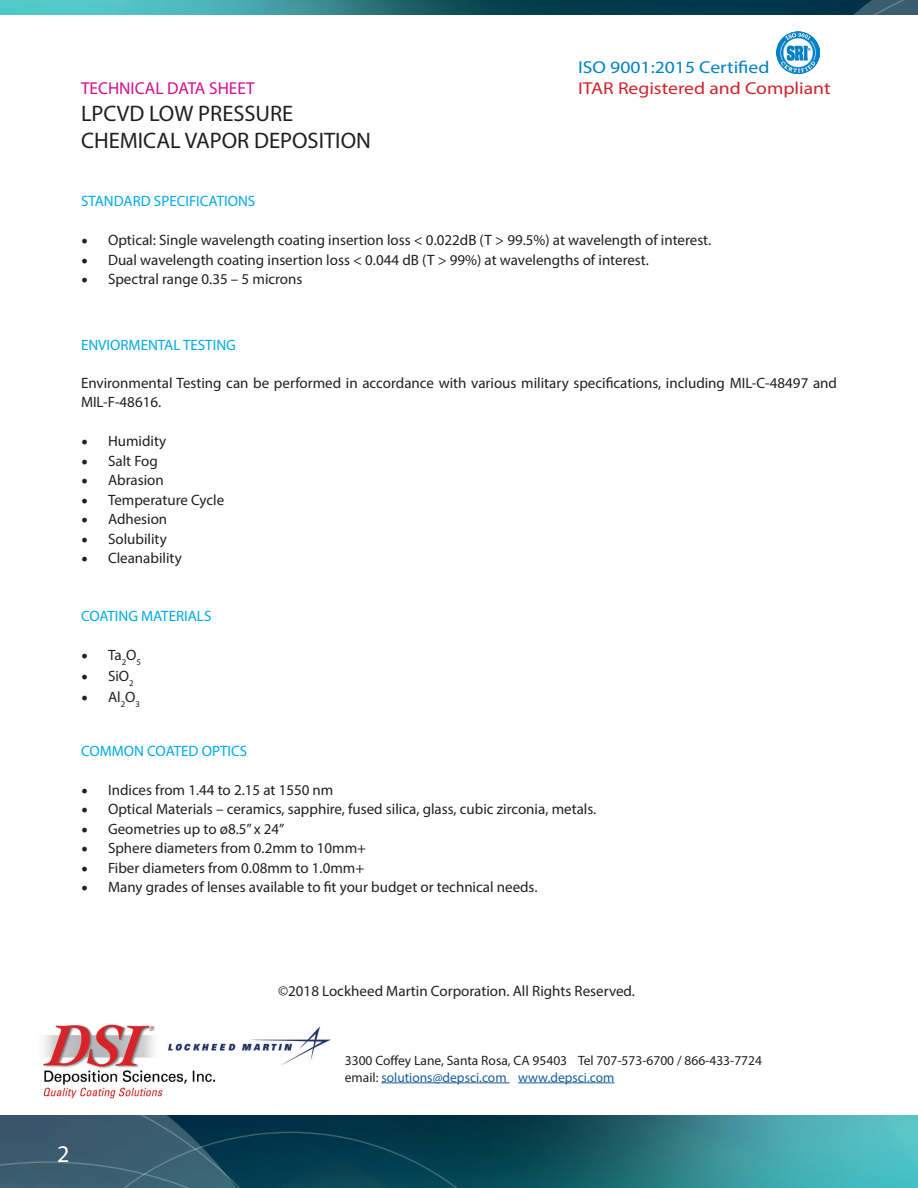
<style>
.page{position:relative;width:918px;height:1188px;background:#fff}
.page>*{position:absolute;margin:0;border:0;box-sizing:border-box;transform-origin:0 0}
.t1{font:24px "Myriad Pro";color:#fff}
.Paragraph_Style_2{font:22.5px "Myriad Pro";color:#231f20}
.t2{font:17.25px "Myriad Pro";color:#d1232a;scale:1.14 1}
.t3{font:17.25px "Myriad Pro";color:#0082c5;scale:1.14 1}
.Paragraph_Style_2-2{font:17.25px "Myriad Pro";color:#d10f8c}
.Body_Text{font:15px/19.5px "Myriad Pro";color:#231f20}
.t4{font:15px "Myriad Pro";color:#00a9e7}
.t5{font:13.5px "Myriad Pro";color:#231f20}
.t6{font:13.5px "Myriad Pro";color:#175d9e}
.s1{font-family:"Minion Pro";font-size:18px}
.s2{color:#231f20}
</style>
<div class="page">
<img style="left:567px;top:1115px;width:351px;height:73px">
<svg style="left:0;top:1115px;width:567px;height:73px;background:#184859"></svg>
<img style="left:0;top:0;width:675px;height:14px">
<svg style="left:675px;top:0;width:243px;height:14px;background:#0e3e52"></svg>
<hr style="left:381px;top:1083px;width:129px;height:1px;background:#175d9e">
<hr style="left:518px;top:1083px;width:97px;height:1px;background:#175d9e">
<img style="left:43px;top:1024px;width:288px;height:75px">
<svg style="left:776px;top:31px;width:44px;height:43px"></svg>
<p class="Paragraph_Style_2-2" style="left:81px;top:78px;width:175px">TECHNICAL DATA SHEET</p>
<p class="Paragraph_Style_2" style="left:81px;top:100px;width:214px">LPCVD LOW PRESSURE</p>
<p class="Paragraph_Style_2" style="left:81px;top:127px;width:292px">CHEMICAL VAPOR DEPOSITION</p>
<p class="t3" style="left:578px;top:56px;width:169px">ISO 9001:2015 Certified</p>
<p class="t2" style="left:578px;top:77px;width:223px">ITAR Registered and Compliant</p>
<p class="t4" style="left:81px;top:192px;width:176px">STANDARD SPECIFICATIONS</p>
<p class="Body_Text" style="left:81px;top:230px;width:632px"><span class="s1">•</span> Optical: Single wavelength coating insertion loss &lt; 0.022dB (T &gt; 99.5%) at wavelength of interest.</p>
<p class="Body_Text" style="left:81px;top:250px;width:569px"><span class="s1">•</span> Dual wavelength coating insertion loss &lt; 0.044 dB (T &gt; 99%) at wavelengths of interest.</p>
<p class="Body_Text" style="left:81px;top:269px;width:223px"><span class="s1">•</span> Spectral range 0.35 – 5 microns</p>
<p class="t4" style="left:81px;top:336px;width:156px">ENVIORMENTAL TESTING</p>
<p class="Body_Text" style="left:81px;top:373px;width:758px">Environmental Testing can be performed in accordance with various military specifications, including MIL-C-48497 and<br>MIL-F-48616.</p>
<p class="Body_Text" style="left:81px;top:431px;width:87px"><span class="s1">•</span> Humidity</p>
<p class="Body_Text" style="left:81px;top:451px;width:78px"><span class="s1">•</span> Salt Fog</p>
<p class="Body_Text" style="left:81px;top:470px;width:84px"><span class="s1">•</span> Abrasion</p>
<p class="Body_Text" style="left:81px;top:490px;width:145px"><span class="s1">•</span> Temperature Cycle</p>
<p class="Body_Text" style="left:81px;top:509px;width:88px"><span class="s1">•</span> Adhesion</p>
<p class="Body_Text" style="left:81px;top:529px;width:87px"><span class="s1">•</span> Solubility</p>
<p class="Body_Text" style="left:81px;top:548px;width:102px"><span class="s1">•</span> Cleanability</p>
<p class="t4" style="left:81px;top:607px;width:132px">COATING MATERIALS</p>
<p class="Body_Text" style="left:81px;top:645px;width:62px"><span class="s1">•</span> Ta<sub>2</sub>O<sub>5</sub></p>
<p class="Body_Text" style="left:81px;top:666px;width:54px"><span class="s1">•</span> SiO<sub>2</sub></p>
<p class="Body_Text" style="left:81px;top:687px;width:60px"><span class="s1">•</span> Al<sub>2</sub>O<sub>3</sub></p>
<p class="t4" style="left:81px;top:742px;width:168px">COMMON COATED OPTICS</p>
<p class="Body_Text" style="left:81px;top:780px;width:254px"><span class="s1">•</span> Indices from 1.44 to 2.15 at 1550 nm</p>
<p class="Body_Text" style="left:81px;top:799px;width:517px"><span class="s1">•</span> Optical Materials – ceramics, sapphire, fused silica, glass, cubic zirconia, metals.</p>
<p class="Body_Text" style="left:81px;top:819px;width:205px"><span class="s1">•</span> Geometries up to ø8.5” x 24”</p>
<p class="Body_Text" style="left:81px;top:838px;width:287px"><span class="s1">•</span> Sphere diameters from 0.2mm to 10mm+</p>
<p class="Body_Text" style="left:81px;top:858px;width:285px"><span class="s1">•</span> Fiber diameters from 0.08mm to 1.0mm+</p>
<p class="Body_Text" style="left:81px;top:877px;width:458px"><span class="s1">•</span> Many grades of lenses available to fit your budget or technical needs.</p>
<h1 class="t1" style="left:57px;top:1139px;width:14px">2</h1>
<p class="Body_Text" style="left:278px;top:981px;width:358px">©2018 Lockheed Martin Corporation. All Rights Reserved.</p>
<p class="t5" style="left:345px;top:1052px;width:419px">3300 Coffey Lane, Santa Rosa, CA 95403 Tel 707-573-6700 / 866-433-7724</p>
<p class="t6" style="left:345px;top:1069px;width:271px"><span class="s2">email:</span> solutions@depsci.com www.depsci.com</p>
</div>
